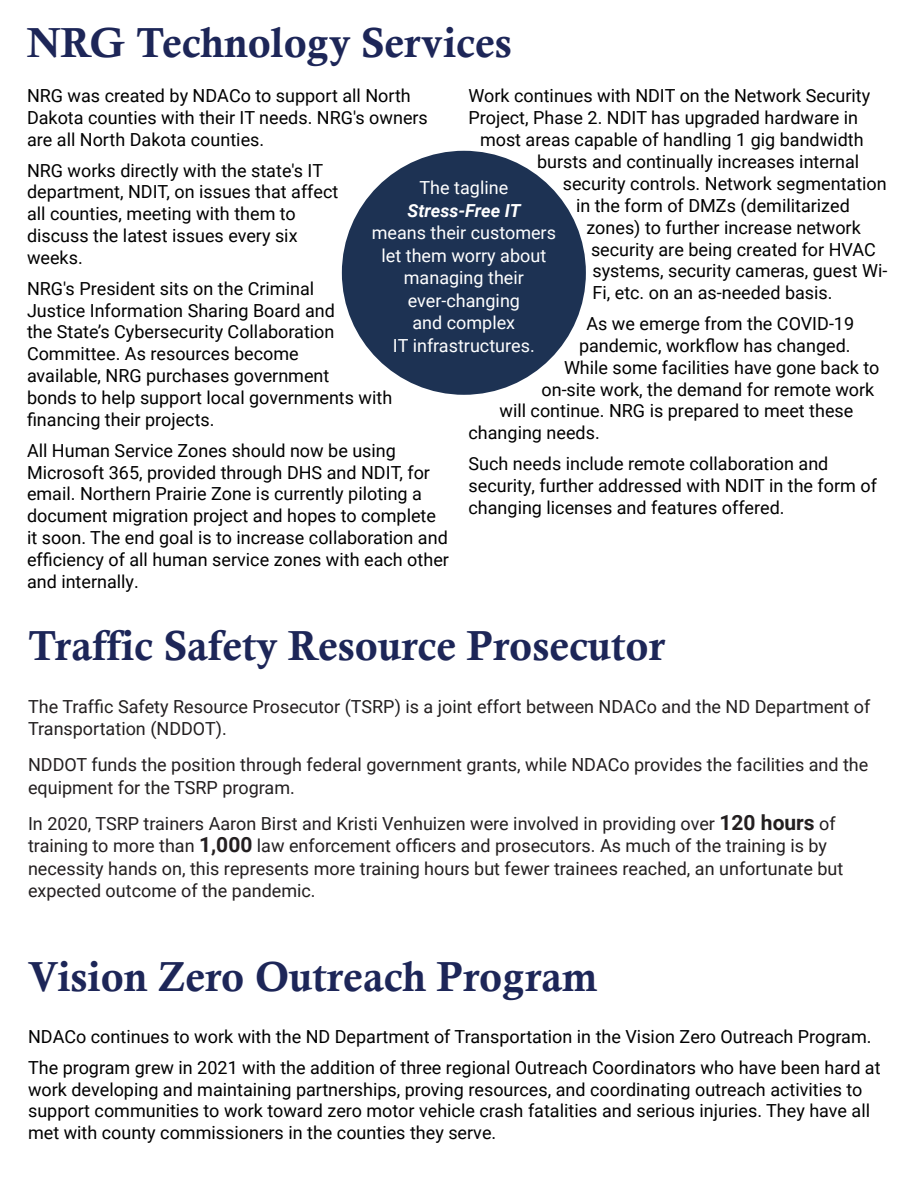
<style>
.page{position:relative;width:918px;height:1188px;background:#fff}
.page>*{position:absolute;margin:0;border:0;box-sizing:border-box;transform-origin:0 0}
.body_text{font:42px "Calis MT Bol";color:#1d2658}
.body_text-2{font:18px/21.9px "Roboto";color:#000}
.body_text-3{font:18px/22.5px "Roboto";color:#231f20}
.body_text-4{font:18px "Roboto";color:#fff}
.body_text-5{font:italic 700 18px "Roboto";color:#fff}
.s1{font-weight:700;font-size:21px}
</style>
<div class="page">
<div style="left:342px;top:151px;width:244px;height:244px;background:#1d3253;border-radius:50%"></div>
<p class="body_text" style="left:27px;top:19px;width:486px">NRG Technology Services</p>
<p class="body_text-2" style="left:27px;top:84px;width:402px">NRG was created by NDACo to support all North<br>Dakota counties with their IT needs. NRG's owners are all North Dakota counties.</p>
<p class="body_text-2" style="left:27px;top:159px;width:313px">NRG works directly with the state's IT department, NDIT, on issues that affect all counties, meeting with them to discuss the latest issues every six weeks.</p>
<p class="body_text-2" style="left:27px;top:277px;width:367px">NRG's President sits on the Criminal<br>Justice Information Sharing Board and<br>the State’s Cybersecurity Collaboration Committee. As resources become<br>available, NRG purchases government<br>bonds to help support local governments with financing their projects.</p>
<p class="body_text-2" style="left:27px;top:439px;width:423px">All Human Service Zones should now be using Microsoft 365, provided through DHS and NDIT, for email. Northern Prairie Zone is currently piloting a document migration project and hopes to complete it soon. The end goal is to increase collaboration and efficiency of all human service zones with each other and internally.</p>
<p class="body_text-2" style="left:469px;top:84px;width:403px">Work continues with NDIT on the Network Security</p>
<p class="body_text-2" style="left:469px;top:106px;width:391px">Project, Phase 2. NDIT has upgraded hardware in</p>
<p class="body_text-2" style="left:480px;top:128px;width:385px">most areas capable of handling 1 gig bandwidth</p>
<p class="body_text-2" style="left:537px;top:150px;width:324px">bursts and continually increases internal</p>
<p class="body_text-2" style="left:563px;top:172px;width:326px">security controls. Network segmentation</p>
<p class="body_text-2" style="left:576px;top:194px;width:275px">in the form of DMZs (demilitarized</p>
<p class="body_text-2" style="left:586px;top:216px;width:276px">zones) to further increase network</p>
<p class="body_text-2" style="left:591px;top:237px;width:286px">security are being created for HVAC</p>
<p class="body_text-2" style="left:592px;top:259px;width:296px">systems, security cameras, guest Wi-</p>
<p class="body_text-2" style="left:592px;top:281px;width:242px">Fi, etc. on an as-needed basis.</p>
<p class="body_text-2" style="left:586px;top:312px;width:269px">As we emerge from the COVID-19</p>
<p class="body_text-2" style="left:579px;top:334px;width:273px">pandemic, workflow has changed.</p>
<p class="body_text-2" style="left:564px;top:356px;width:317px">While some facilities have gone back to</p>
<p class="body_text-2" style="left:542px;top:378px;width:334px">on-site work, the demand for remote work</p>
<p class="body_text-2" style="left:500px;top:399px;width:355px">will continue. NRG is prepared to meet these</p>
<p class="body_text-2" style="left:469px;top:421px;width:133px">changing needs.</p>
<p class="body_text-2" style="left:469px;top:452px;width:410px">Such needs include remote collaboration and security, further addressed with NDIT in the form of changing licenses and features offered.</p>
<p class="body_text-4" style="left:420px;top:175px;width:90px">The tagline</p>
<p class="body_text-5" style="left:408px;top:198px;width:115px">Stress-Free IT</p>
<p class="body_text-4" style="left:372px;top:220px;width:186px">means their customers</p>
<p class="body_text-4" style="left:382px;top:243px;width:166px">let them worry about</p>
<p class="body_text-4" style="left:404px;top:265px;width:122px">managing their</p>
<p class="body_text-4" style="left:408px;top:288px;width:114px">ever-changing</p>
<p class="body_text-4" style="left:413px;top:310px;width:104px">and complex</p>
<p class="body_text-4" style="left:393px;top:333px;width:143px">IT infrastructures.</p>
<p class="body_text" style="left:28px;top:622px;width:638px">Traffic Safety Resource Prosecutor</p>
<p class="body_text-3" style="left:28px;top:694px;width:844px">The Traffic Safety Resource Prosecutor (TSRP) is a joint effort between NDACo and the ND Department of<br>Transportation (NDDOT).</p>
<p class="body_text-3" style="left:28px;top:753px;width:842px">NDDOT funds the position through federal government grants, while NDACo provides the facilities and the equipment for the TSRP program.</p>
<p class="body_text-3" style="left:28px;top:811px;width:817px">In 2020, TSRP trainers Aaron Birst and Kristi Venhuizen were involved in providing over <span class="s1">120 hours</span> of training to more than <span class="s1">1,000</span> law enforcement officers and prosecutors. As much of the training is by necessity hands on, this represents more training hours but fewer trainees reached, an unfortunate but expected outcome of the pandemic.</p>
<p class="body_text" style="left:28px;top:953px;width:571px">Vision Zero Outreach Program</p>
<p class="body_text-2" style="left:28px;top:1025px;width:845px">NDACo continues to work with the ND Department of Transportation in the Vision Zero Outreach Program.</p>
<p class="body_text-2" style="left:28px;top:1056px;width:854px">The program grew in 2021 with the addition of three regional Outreach Coordinators who have been hard at work developing and maintaining partnerships, proving resources, and coordinating outreach activities to support communities to work toward zero motor vehicle crash fatalities and serious injuries. They have all met with county commissioners in the counties they serve.</p>
</div>
